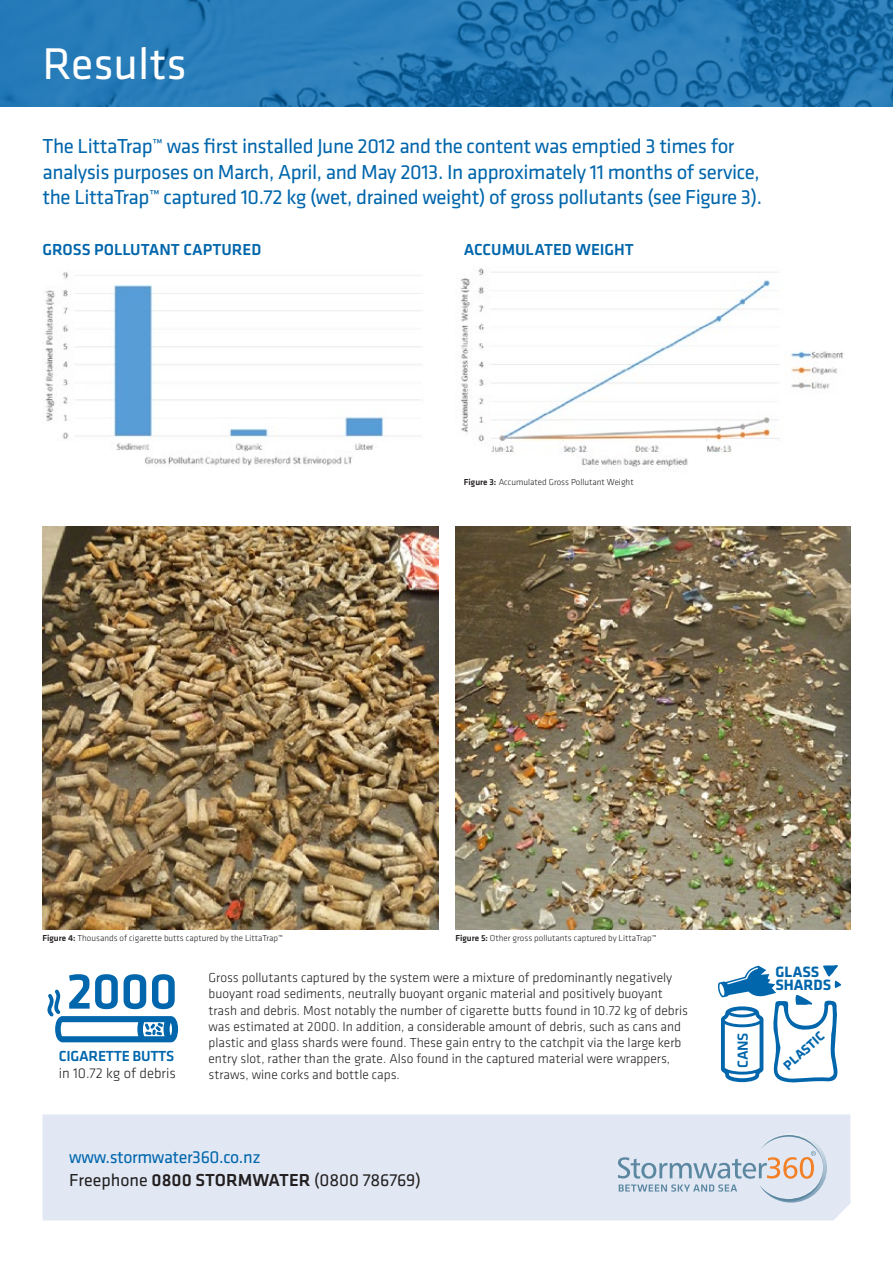
<style>
.page{position:relative;width:893px;height:1263px;background:#fff}
.page>*{position:absolute;margin:0;border:0;box-sizing:border-box;transform-origin:0 0}
.t1{font:500 52.5px "Klavika";color:#0166ac}
.t2{font:46.05px "Klavika";color:#fff}
.t3{font:21px/25.2px "Klavika";letter-spacing:-.02em;color:#0166ac}
.t4{font:18px "Klavika";color:#231f20}
.t5{font:18px "Klavika";letter-spacing:-.02em;color:#0166ac}
.t6{font:500 16.5px "Klavika";color:#0166ac}
.t7{font:700 15.45px/13px "Klavika";color:#0166ac}
.t8{font:500 15.15px "Klavika";letter-spacing:-.02em;color:#0166ac}
.t9{font:300 14.7px "Klavika";color:#231f20}
.t10{font:700 13.65px "Klavika";color:#0166ac}
.t11{font:300 13.5px/16.2px "Klavika";color:#231f20}
.t12{font:300 9px "Klavika";color:#231f20}
.s1{font-weight:500}
</style>
<div class="page">
<img style="left:0;top:0;width:893px;height:106px">
<div style="left:43px;top:1114px;width:807px;height:106px;background:#e1e8f4"></div>
<svg style="left:618px;top:1133px;width:209px;height:69px;background:#d1d9e4"></svg>
<img style="left:45px;top:272px;width:377px;height:194px">
<img style="left:460px;top:268px;width:384px;height:199px">
<img style="left:455px;top:527px;width:395px;height:402px">
<img style="left:43px;top:527px;width:395px;height:402px">
<svg style="left:47px;top:989px;width:131px;height:53px"></svg>
<svg style="left:718px;top:965px;width:123px;height:117px"></svg>
<p class="t2" style="left:43px;top:38px;width:146px">Results</p>
<p class="t3" style="left:43px;top:134px;width:721px">The LittaTrap™ was first installed June 2012 and the content was emptied 3 times for analysis purposes on March, April, and May 2013. In approximately 11 months of service, the LittaTrap™ captured 10.72 kg (wet, drained weight) of gross pollutants (see Figure 3).</p>
<p class="t6" style="left:43px;top:240px;width:220px">GROSS POLLUTANT CAPTURED</p>
<p class="t6" style="left:464px;top:240px;width:172px">ACCUMULATED WEIGHT</p>
<p class="t12" style="left:464px;top:477px;width:171px"><span class="s1">Figure 3:</span> Accumulated Gross Pollutant Weight</p>
<p class="t12" style="left:43px;top:933px;width:242px"><span class="s1">Figure 4:</span> Thousands of cigarette butts captured by the LittaTrap™</p>
<p class="t12" style="left:455px;top:933px;width:202px"><span class="s1">Figure 5:</span> Other gross pollutants captured by LittaTrap™</p>
<p class="t1" style="left:66px;top:963px;width:113px">2000</p>
<p class="t8" style="left:59px;top:1047px;width:117px">CIGARETTE BUTTS</p>
<p class="t9" style="left:59px;top:1065px;width:118px">in 10.72 kg of debris</p>
<p class="t11" style="left:209px;top:970px;width:481px">Gross pollutants captured by the system were a mixture of predominantly negatively buoyant road sediments, neutrally buoyant organic material and positively buoyant trash and debris. Most notably the number of cigarette butts found in 10.72 kg of debris was estimated at 2000. In addition, a considerable amount of debris, such as cans and plastic and glass shards were found. These gain entry to the catchpit via the large kerb entry slot, rather than the grate. Also found in the captured material were wrappers, straws, wine corks and bottle caps.</p>
<p class="t5" style="left:69px;top:1147px;width:193px">www.stormwater360.co.nz</p>
<p class="t4" style="left:69px;top:1170px;width:353px">Freephone <span class="s1">0800 STORMWATER</span> (0800 786769)</p>
<p class="t7" style="left:775px;top:965px;width:57px">GLASS<br>SHARDS</p>
<p class="t8" style="left:734px;top:1068px;width:36px;rotate:-90deg">CANS</p>
<p class="t10" style="left:780px;top:1062px;width:51px;rotate:-42deg">PLASTIC</p>
</div>
